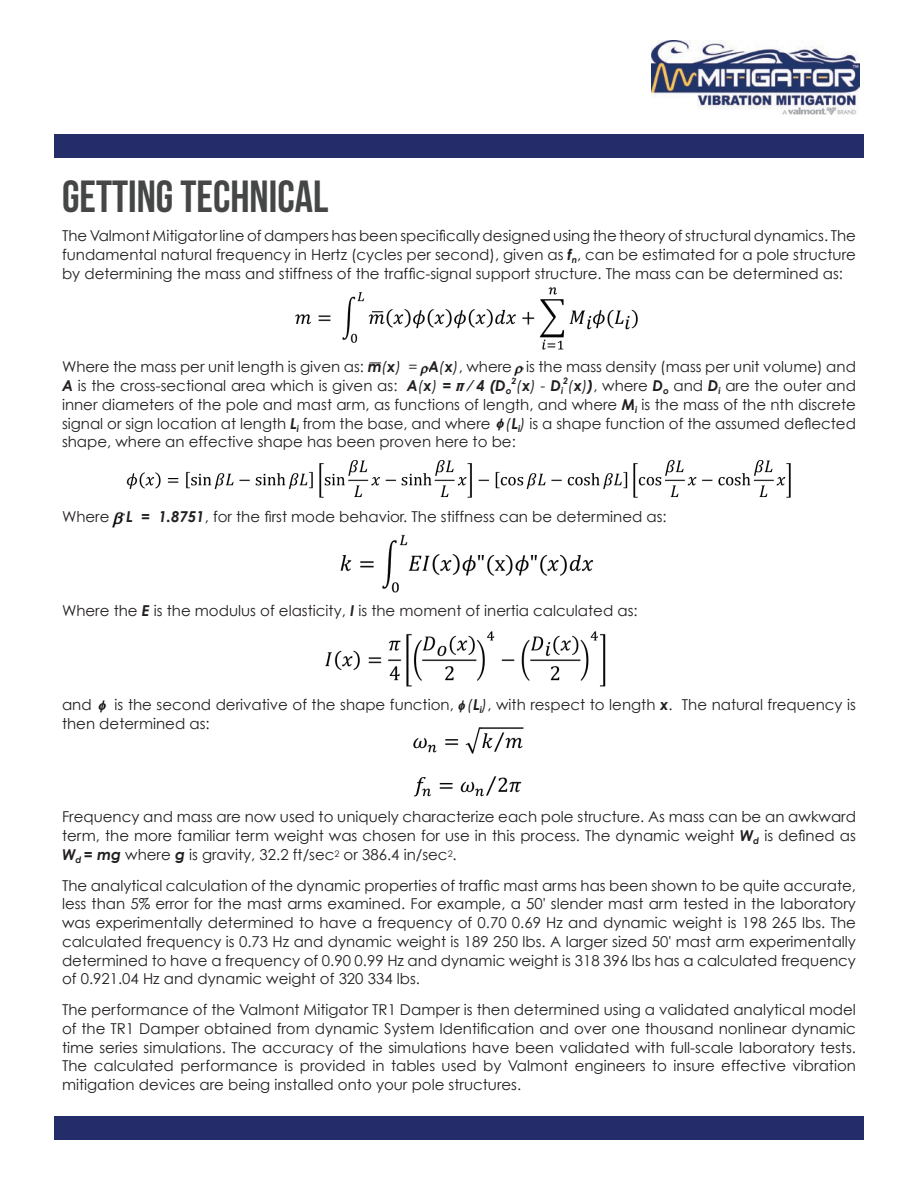
<style>
.page{position:relative;width:918px;height:1188px;background:#fff}
.page>*{position:absolute;margin:0;border:0;box-sizing:border-box;transform-origin:0 0}
.t1{font:45px "Bebas Neue";color:#454646}
.t2{font:15px/18.8px "Century Gothic";color:#231f20;text-align:justify}
.t3{font:italic 700 9px "Century Gothic";color:#231f20}
.s1{font-weight:700;font-style:italic}
.s2{font-style:italic}
</style>
<div class="page">
<div style="left:54px;top:134px;width:810px;height:24px;background:#242d69"></div>
<div style="left:54px;top:1116px;width:810px;height:24px;background:#242d69"></div>
<img style="left:126px;top:460px;width:665px;height:38px">
<img style="left:295px;top:287px;width:343px;height:63px">
<svg style="left:369px;top:363px;width:12px;height:1px"></svg>
<img style="left:420px;top:365px;width:9px;height:12px">
<img style="left:515px;top:365px;width:8px;height:12px">
<img style="left:496px;top:418px;width:9px;height:13px">
<img style="left:340px;top:534px;width:254px;height:59px">
<img style="left:112px;top:511px;width:12px;height:17px">
<img style="left:325px;top:631px;width:281px;height:56px">
<img style="left:458px;top:700px;width:8px;height:13px">
<img style="left:98px;top:700px;width:9px;height:13px">
<img style="left:413px;top:727px;width:111px;height:70px">
<img style="left:651px;top:40px;width:209px;height:75px">
<h1 class="t1" style="left:62px;top:172px;width:268px">GETTING TECHNICAL</h1>
<p class="t2" style="left:62px;top:226px;width:795px">The Valmont Mitigator line of dampers has been specifically designed using the theory of structural dynamics. The fundamental natural frequency in Hertz (cycles per second), given as <span class="s1">f</span><sub>n</sub>, can be estimated for a pole structure by determining the mass and stiffness of the traffic-signal support structure. The mass can be determined as:</p>
<p class="t2" style="left:62px;top:357px;width:795px">Where the mass per unit length is given as: <span class="s1">m</span><span class="s2">(</span><span class="s1">x</span><span class="s2">)</span> = <span class="s1">A</span><span class="s2">(</span><span class="s1">x</span><span class="s2">)</span>, where is the mass density (mass per unit volume) and<br><span class="s1">A</span> is the cross-sectional area which is given as: <span class="s1">A</span><span class="s2">(</span><span class="s1">x</span><span class="s2">)</span> <span class="s1">= ⁄ 4 (D</span><sub>o</sub> <span class="s2">(</span><span class="s1">x</span><span class="s2">) -</span> <span class="s1">D</span><sub>i</sub> <span class="s2">(</span><span class="s1">x</span><span class="s2">)</span><span class="s1">)</span>, where <span class="s1">D</span><sub>o</sub> and <span class="s1">D</span><sub>i</sub> are the outer and</p>
<p class="t3" style="left:512px;top:375px;width:7px">2</p>
<p class="t3" style="left:563px;top:375px;width:7px">2</p>
<p class="t2" style="left:62px;top:395px;width:795px">inner diameters of the pole and mast arm, as functions of length, and where <span class="s1">M</span><sub>i</sub> is the mass of the nth discrete signal or sign location at length <span class="s1">L</span><sub>i</sub> from the base, and where <span class="s2">(</span><span class="s1">L</span><sub>i</sub><span class="s2">)</span> is a shape function of the assumed deflected shape, where an effective shape has been proven here to be:</p>
<p class="t2" style="left:62px;top:507px;width:606px">Where <span class="s1">L = 1.8751</span>, for the first mode behavior. The stiffness can be determined as:</p>
<p class="t2" style="left:62px;top:601px;width:577px">Where the <span class="s1">E</span> is the modulus of elasticity, <span class="s1">I</span> is the moment of inertia calculated as:</p>
<p class="t2" style="left:62px;top:695px;width:795px;text-indent:53px">is the second derivative of the shape function, <span class="s2">(</span><span class="s1">L</span><sub>i</sub><span class="s2">)</span>, with respect to length <span class="s1">x</span>. The natural frequency is then determined as:</p>
<p class="t2" style="left:62px;top:695px;width:31px">and</p>
<p class="t2" style="left:62px;top:807px;width:795px">Frequency and mass are now used to uniquely characterize each pole structure. As mass can be an awkward term, the more familiar term weight was chosen for use in this process. The dynamic weight <span class="s1">W</span><sub>d</sub> is defined as <span class="s1">W</span><sub>d</sub> <span class="s1">= mg</span> where <span class="s1">g</span> is gravity, 32.2 ft/sec<sup>2</sup> or 386.4 in/sec<sup>2</sup>.</p>
<p class="t2" style="left:62px;top:876px;width:795px">The analytical calculation of the dynamic properties of traffic mast arms has been shown to be quite accurate, less than 5% error for the mast arms examined. For example, a 50' slender mast arm tested in the laboratory was experimentally determined to have a frequency of 0.70 0.69 Hz and dynamic weight is 198 265 lbs. The calculated frequency is 0.73 Hz and dynamic weight is 189 250 lbs. A larger sized 50' mast arm experimentally determined to have a frequency of 0.90 0.99 Hz and dynamic weight is 318 396 lbs has a calculated frequency of 0.921.04 Hz and dynamic weight of 320 334 lbs.</p>
<p class="t2" style="left:62px;top:1000px;width:795px">The performance of the Valmont Mitigator TR1 Damper is then determined using a validated analytical model of the TR1 Damper obtained from dynamic System Identification and over one thousand nonlinear dynamic time series simulations. The accuracy of the simulations have been validated with full-scale laboratory tests.<br>The calculated performance is provided in tables used by Valmont engineers to insure effective vibration mitigation devices are being installed onto your pole structures.</p>
</div>
